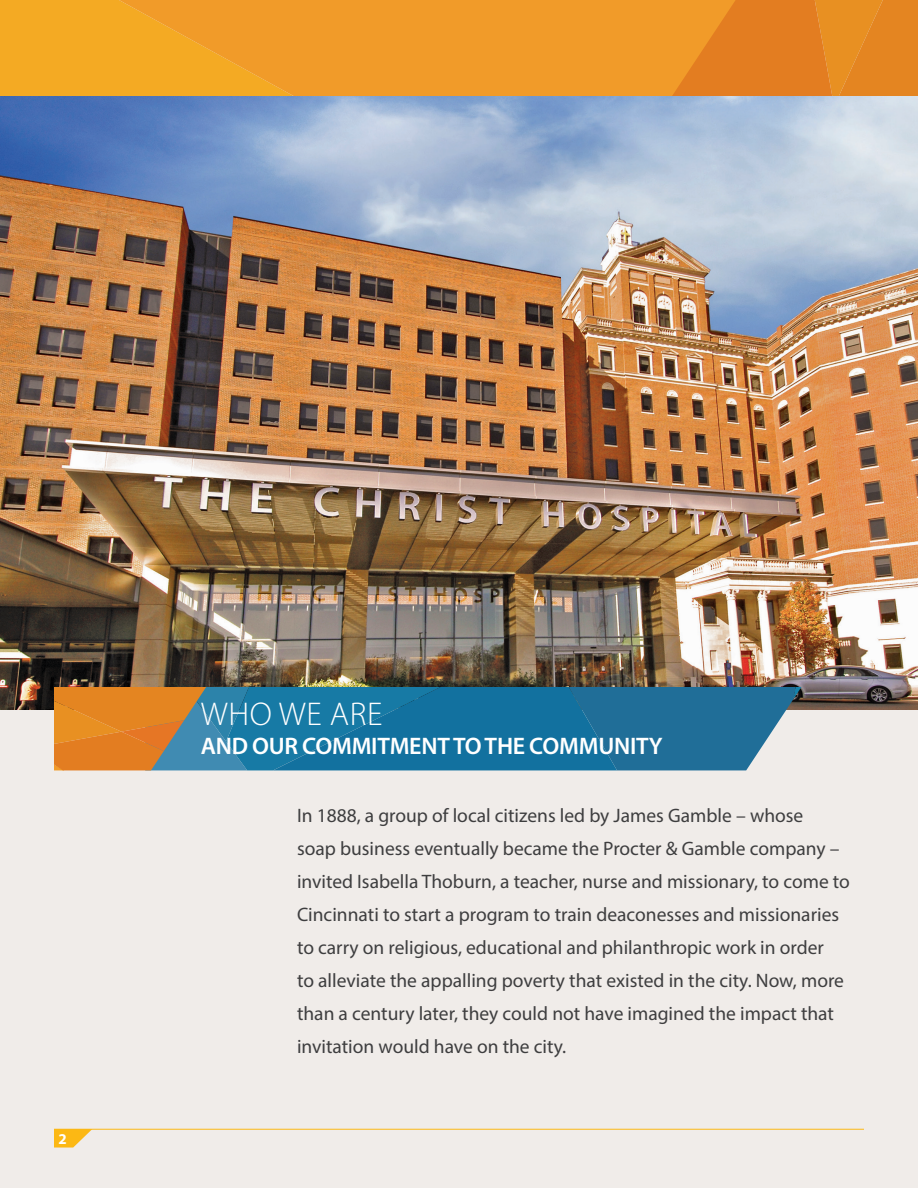
<style>
.page{position:relative;width:918px;height:1188px;background:#f0ece9}
.page>*{position:absolute;margin:0;border:0;box-sizing:border-box;transform-origin:0 0}
.t1{font:300 33px "Myriad Pro";letter-spacing:.02em;color:#fff}
.t2{font:600 24px "Myriad Pro";letter-spacing:-.01em;color:#fff}
.intro_copy{font:19.5px/33px "Myriad Pro";color:#3e3e3f}
.t3{font:700 15px "Myriad Pro";color:#fff}
</style>
<div class="page">
<div style="left:0;top:0;width:119px;height:96px;background:#f4aa23"></div>
<svg style="left:119px;top:0;width:473px;height:96px;background:#f19d27"></svg>
<svg style="left:592px;top:0;width:192px;height:96px;background:#eb8e25"></svg>
<svg style="left:784px;top:0;width:134px;height:96px;background:#e48521"></svg>
<img style="left:0;top:96px;width:918px;height:614px">
<svg style="left:54px;top:1130px;width:38px;height:18px"></svg>
<hr style="left:54px;top:1129px;width:810px;height:1px;background:#fcb814">
<svg style="left:54px;top:687px;width:747px;height:83px;background:#447a8c"></svg>
<p class="t3" style="left:58px;top:1129px;width:10px">2</p>
<p class="t1" style="left:201px;top:694px;width:183px">WHO WE ARE</p>
<p class="t2" style="left:201px;top:731px;width:464px">AND OUR COMMITMENT TO THE COMMUNITY</p>
<p class="intro_copy" style="left:297px;top:799px;width:554px">In 1888, a group of local citizens led by James Gamble – whose<br>soap business eventually became the Procter &amp; Gamble company – invited Isabella Thoburn, a teacher, nurse and missionary, to come to Cincinnati to start a program to train deaconesses and missionaries to carry on religious, educational and philanthropic work in order<br>to alleviate the appalling poverty that existed in the city. Now, more than a century later, they could not have imagined the impact that invitation would have on the city.</p>
</div>
